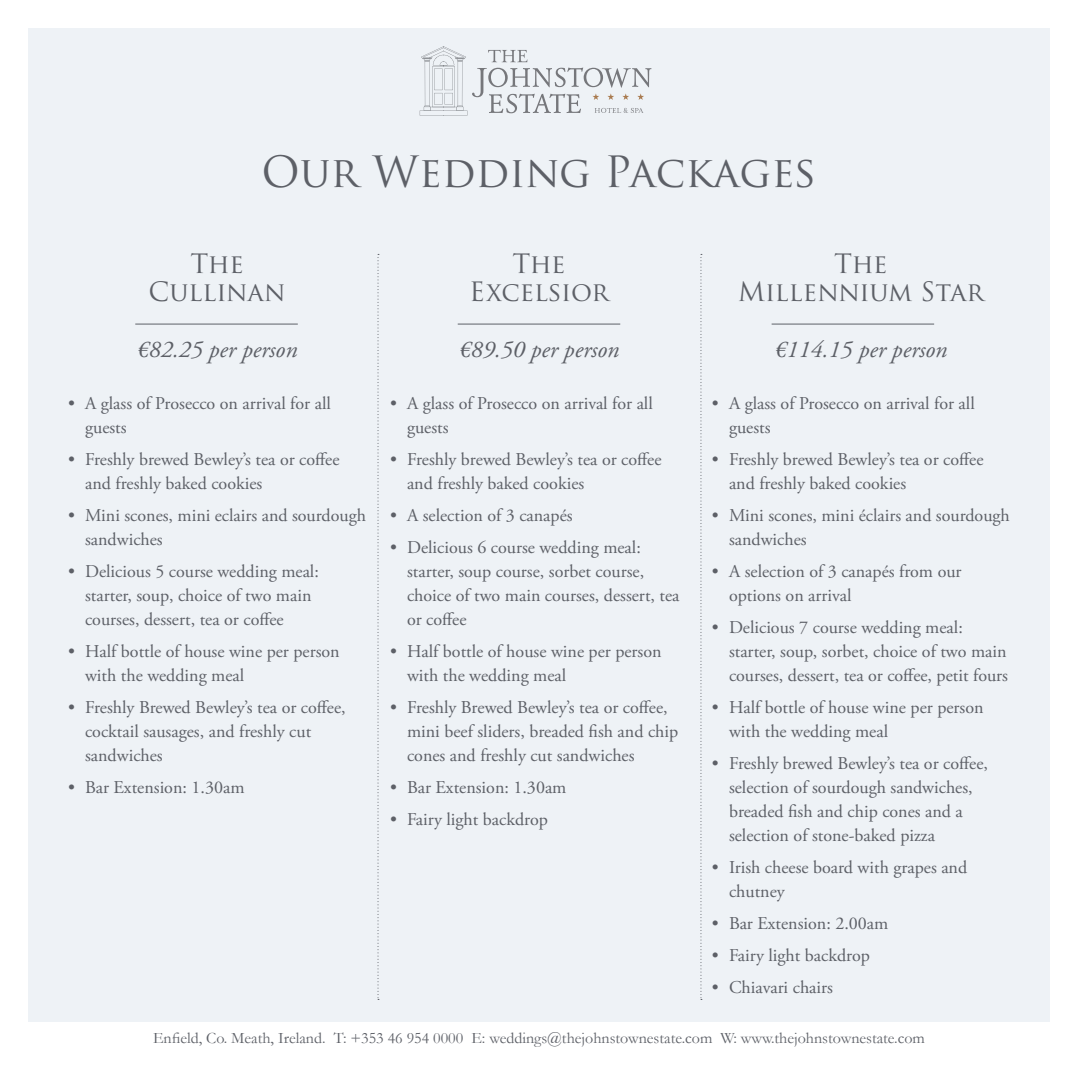
<style>
.page{position:relative;width:1078px;height:1078px;background:#fff}
.page>*{position:absolute;margin:0;border:0;box-sizing:border-box;transform-origin:0 0}
.t1{font:42px "Trajan Pro";color:#5d6067}
.t2{font:26px "Trajan Pro";color:#5d6067}
.t3{font:italic 24px "Adobe Garamond Pro";color:#5d6067}
.t4{font:18px/24px "Adobe Garamond Pro";color:#5d6067}
.t5{font:16px "Garamond";color:#5d6067}
</style>
<div class="page">
<div style="left:28px;top:28px;width:1021px;height:993px;background:#eef2f6"></div>
<svg style="left:419px;top:46px;width:232px;height:69px"></svg>
<svg style="left:377px;top:254px;width:2px;height:745px"></svg>
<hr style="left:135px;top:323px;width:163px;height:1px;background:#5d6067">
<hr style="left:457px;top:323px;width:163px;height:1px;background:#5d6067">
<hr style="left:771px;top:323px;width:162px;height:1px;background:#5d6067">
<svg style="left:700px;top:254px;width:1px;height:745px"></svg>
<p class="t1" style="left:261px;top:145px;width:556px">Our Wedding Packages</p>
<p class="t2" style="left:190px;top:247px;width:55px">The</p>
<p class="t2" style="left:148px;top:275px;width:138px">Cullinan</p>
<p class="t3" style="left:137px;top:335px;width:162px">€82.25 per person</p>
<p class="t4" style="left:85px;top:392px;width:247px;text-indent:-17px">• A glass of Prosecco on arrival for all guests</p>
<p class="t4" style="left:85px;top:448px;width:256px;text-indent:-17px">• Freshly brewed Bewley’s tea or coffee and freshly baked cookies</p>
<p class="t4" style="left:85px;top:504px;width:282px;text-indent:-17px">• Mini scones, mini eclairs and sourdough sandwiches</p>
<p class="t4" style="left:85px;top:560px;width:235px;text-indent:-17px">• Delicious 5 course wedding meal: starter, soup, choice of two main courses, dessert, tea or coffee</p>
<p class="t4" style="left:85px;top:640px;width:256px;text-indent:-17px">• Half bottle of house wine per person with the wedding meal</p>
<p class="t4" style="left:85px;top:696px;width:262px;text-indent:-17px">• Freshly Brewed Bewley’s tea or coffee, cocktail sausages, and freshly cut sandwiches</p>
<p class="t4" style="left:68px;top:776px;width:178px">• Bar Extension: 1.30am</p>
<p class="t2" style="left:512px;top:247px;width:55px">The</p>
<p class="t2" style="left:469px;top:275px;width:141px">Excelsior</p>
<p class="t3" style="left:458px;top:335px;width:162px">€89.50 per person</p>
<p class="t4" style="left:407px;top:392px;width:247px;text-indent:-17px">• A glass of Prosecco on arrival for all guests</p>
<p class="t4" style="left:407px;top:448px;width:256px;text-indent:-17px">• Freshly brewed Bewley’s tea or coffee and freshly baked cookies</p>
<p class="t4" style="left:390px;top:504px;width:184px">• A selection of 3 canapés</p>
<p class="t4" style="left:407px;top:536px;width:274px;text-indent:-17px">• Delicious 6 course wedding meal: starter, soup course, sorbet course, choice of two main courses, dessert, tea or coffee</p>
<p class="t4" style="left:407px;top:640px;width:256px;text-indent:-17px">• Half bottle of house wine per person with the wedding meal</p>
<p class="t4" style="left:407px;top:696px;width:273px;text-indent:-17px">• Freshly Brewed Bewley’s tea or coffee, mini beef sliders, breaded fish and chip cones and freshly cut sandwiches</p>
<p class="t4" style="left:390px;top:776px;width:178px">• Bar Extension: 1.30am</p>
<p class="t4" style="left:390px;top:808px;width:159px">• Fairy light backdrop</p>
<p class="t2" style="left:834px;top:247px;width:55px">The</p>
<p class="t2" style="left:737px;top:275px;width:247px">Millennium Star</p>
<p class="t3" style="left:774px;top:335px;width:174px">€114.15 per person</p>
<p class="t4" style="left:728px;top:392px;width:247px;text-indent:-17px">• A glass of Prosecco on arrival for all guests</p>
<p class="t4" style="left:728px;top:448px;width:256px;text-indent:-17px">• Freshly brewed Bewley’s tea or coffee and freshly baked cookies</p>
<p class="t4" style="left:728px;top:504px;width:282px;text-indent:-17px">• Mini scones, mini éclairs and sourdough sandwiches</p>
<p class="t4" style="left:728px;top:560px;width:234px;text-indent:-17px">• A selection of 3 canapés from our options on arrival</p>
<p class="t4" style="left:728px;top:616px;width:280px;text-indent:-17px">• Delicious 7 course wedding meal: starter, soup, sorbet, choice of two main courses, dessert, tea or coffee, petit fours</p>
<p class="t4" style="left:728px;top:696px;width:256px;text-indent:-17px">• Half bottle of house wine per person with the wedding meal</p>
<p class="t4" style="left:728px;top:752px;width:260px;text-indent:-17px">• Freshly brewed Bewley’s tea or coffee, selection of sourdough sandwiches, breaded fish and chip cones and a selection of stone-baked pizza</p>
<p class="t4" style="left:728px;top:856px;width:240px;text-indent:-17px">• Irish cheese board with grapes and chutney</p>
<p class="t4" style="left:711px;top:912px;width:178px">• Bar Extension: 2.00am</p>
<p class="t4" style="left:711px;top:944px;width:159px">• Fairy light backdrop</p>
<p class="t4" style="left:711px;top:976px;width:122px">• Chiavari chairs</p>
<p class="t5" style="left:153px;top:1028px;width:773px">Enfield, Co. Meath, Ireland. T: +353 46 954 0000 E: weddings@thejohnstownestate.com W: www.thejohnstownestate.com</p>
</div>
